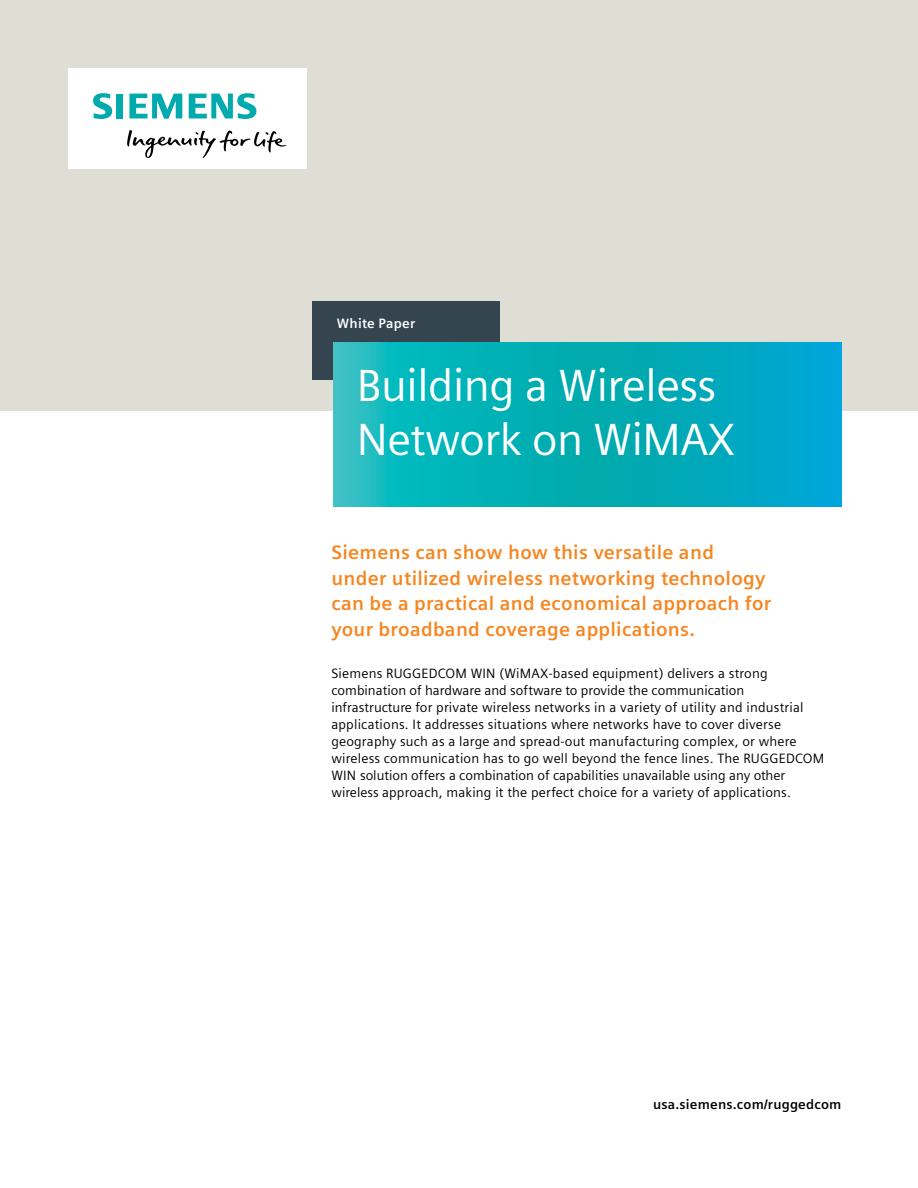
<style>
.page{position:relative;width:918px;height:1188px;background:#fff}
.page>*{position:absolute;margin:0;border:0;box-sizing:border-box;transform-origin:0 0}
.t1{font:45px/54px "Siemens Sans OT";letter-spacing:-.01em;color:#fff}
.t2{font:700 19.5px/25.5px "Siemens Sans OT";letter-spacing:.015em;color:#f6861f}
.t3{font:13.5px/17px "Siemens Sans OT";letter-spacing:.015em;color:#000}
.t4{font:700 13.5px "Siemens Sans OT";letter-spacing:.015em;color:#000}
.t5{font:700 13.5px "Siemens Sans OT";letter-spacing:.015em;color:#fff}
</style>
<div class="page">
<div style="left:0;top:0;width:918px;height:411px;background:#dfded5"></div>
<div style="left:68px;top:68px;width:238px;height:101px;background:#fff"></div>
<svg style="left:127px;top:130px;width:159px;height:28px"></svg>
<svg style="left:93px;top:93px;width:30px;height:26px"></svg>
<svg style="left:129px;top:94px;width:53px;height:25px"></svg>
<svg style="left:189px;top:93px;width:67px;height:26px"></svg>
<div style="left:313px;top:301px;width:187px;height:79px;background:#34454f"></div>
<svg style="left:333px;top:343px;width:508px;height:164px;background:#04aebb"></svg>
<p class="t5" style="left:337px;top:315px;width:80px">White Paper</p>
<h1 class="t1" style="left:357px;top:359px;width:380px">Building a Wireless<br>Network on WiMAX</h1>
<h2 class="t2" style="left:331px;top:540px;width:442px">Siemens can show how this versatile and under utilized wireless networking technology can be a practical and economical approach for your broadband coverage applications.</h2>
<p class="t3" style="left:331px;top:665px;width:494px">Siemens RUGGEDCOM WIN (WiMAX-based equipment) delivers a strong combination of hardware and software to provide the communication infrastructure for private wireless networks in a variety of utility and industrial applications. It addresses situations where networks have to cover diverse geography such as a large and spread-out manufacturing complex, or where wireless communication has to go well beyond the fence lines. The RUGGEDCOM WIN solution offers a combination of capabilities unavailable using any other wireless approach, making it the perfect choice for a variety of applications.</p>
<p class="t4" style="left:653px;top:1096px;width:190px">usa.siemens.com/ruggedcom</p>
</div>
